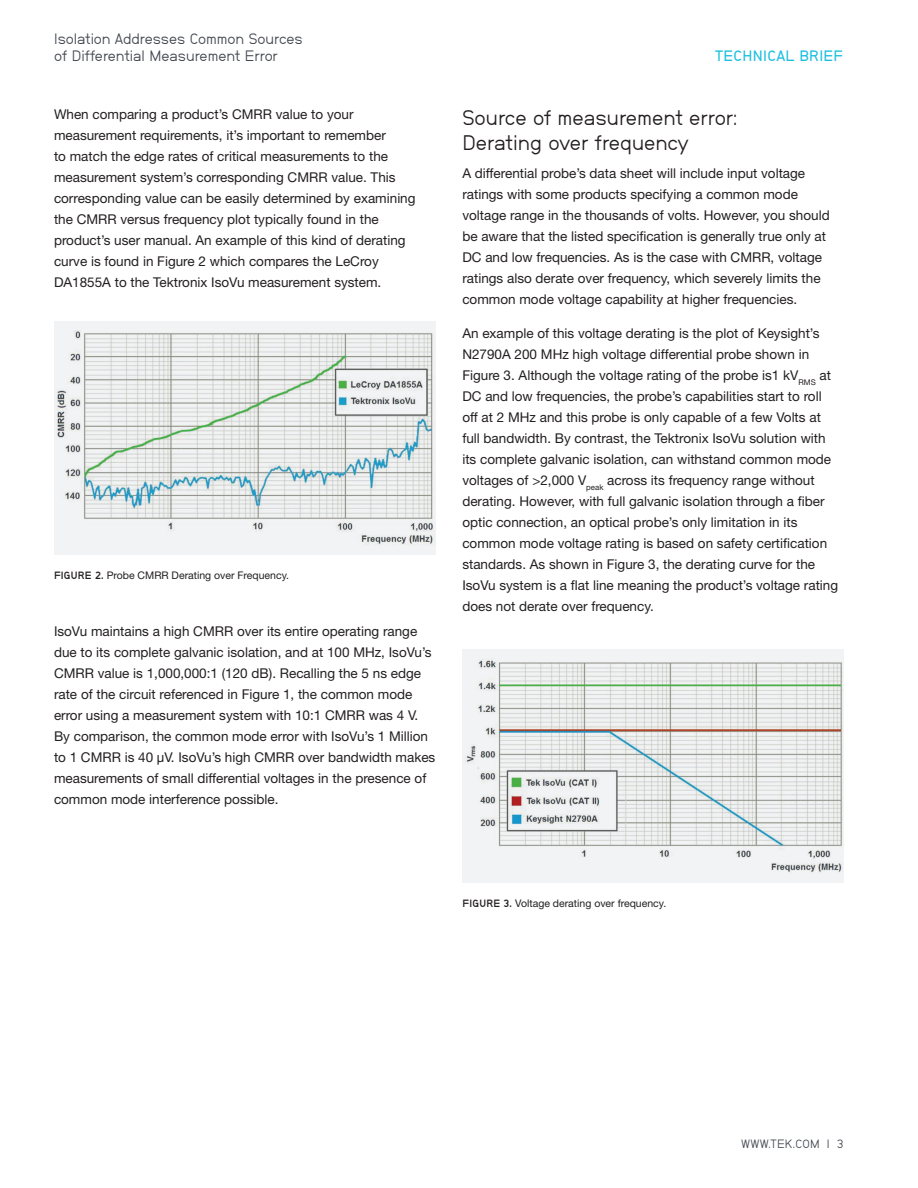
<style>
.page{position:relative;width:918px;height:1188px;background:#fff}
.page>*{position:absolute;margin:0;border:0;box-sizing:border-box;transform-origin:0 0}
.Heading_1{font:21px/25.2px "Neubau Grotesk Nor";color:#231f20}
.t1{font:15px/16.5px "Neubau Grotesk Nor";color:#41464e}
.t2{font:15px "Neubau Grotesk Hal";letter-spacing:.02em;color:#1cbfdf}
.Body_-_regular{font:13.5px/21px "Helvetica Neue";color:#231f20}
.Footer_Right{font:12px "Neubau Grotesk Nor";letter-spacing:.025em;color:#41464e}
.t3{font:10.5px "Helvetica Neue";color:#231f20}
.s1{font-family:"Neubau Grotesk Fet"}
</style>
<div class="page">
<div style="left:54px;top:321px;width:381px;height:233px;background:#f2f3f4"></div>
<img style="left:57px;top:330px;width:377px;height:215px">
<div style="left:463px;top:649px;width:381px;height:234px;background:#f2f3f4"></div>
<img style="left:466px;top:659px;width:376px;height:213px">
<p class="t1" style="left:54px;top:31px;width:250px">Isolation Addresses Common Sources of Differential Measurement Error</p>
<p class="Body_-_regular" style="left:54px;top:103px;width:363px">When comparing a product’s CMRR value to your measurement requirements, it’s important to remember<br>to match the edge rates of critical measurements to the measurement system’s corresponding CMRR value. This corresponding value can be easily determined by examining the CMRR versus frequency plot typically found in the product’s user manual. An example of this kind of derating curve is found in Figure 2 which compares the LeCroy DA1855A to the Tektronix IsoVu measurement system.</p>
<p class="t3" style="left:54px;top:569px;width:237px"><span class="s1">FIGURE 2.</span> Probe CMRR Derating over Frequency.</p>
<p class="Body_-_regular" style="left:54px;top:621px;width:383px">IsoVu maintains a high CMRR over its entire operating range due to its complete galvanic isolation, and at 100 MHz, IsoVu’s CMRR value is 1,000,000:1 (120 dB). Recalling the 5 ns edge rate of the circuit referenced in Figure 1, the common mode error using a measurement system with 10:1 CMRR was 4 V.<br>By comparison, the common mode error with IsoVu’s 1 Million to 1 CMRR is 40 µV. IsoVu’s high CMRR over bandwidth makes measurements of small differential voltages in the presence of common mode interference possible.</p>
<p class="t2" style="left:715px;top:46px;width:129px">TECHNICAL BRIEF</p>
<p class="Heading_1" style="left:462px;top:105px;width:276px">Source of measurement error:<br>Derating over frequency</p>
<p class="Body_-_regular" style="left:462px;top:162px;width:369px">A differential probe’s data sheet will include input voltage ratings with some products specifying a common mode voltage range in the thousands of volts. However, you should be aware that the listed specification is generally true only at DC and low frequencies. As is the case with CMRR, voltage ratings also derate over frequency, which severely limits the common mode voltage capability at higher frequencies.</p>
<p class="Body_-_regular" style="left:462px;top:323px;width:377px">An example of this voltage derating is the plot of Keysight’s N2790A 200 MHz high voltage differential probe shown in Figure 3. Although the voltage rating of the probe is1 kV<sub>RMS</sub> at DC and low frequencies, the probe’s capabilities start to roll off at 2 MHz and this probe is only capable of a few Volts at full bandwidth. By contrast, the Tektronix IsoVu solution with its complete galvanic isolation, can withstand common mode voltages of &gt;2,000 V<sub>peak</sub> across its frequency range without derating. However, with full galvanic isolation through a fiber optic connection, an optical probe’s only limitation in its common mode voltage rating is based on safety certification standards. As shown in Figure 3, the derating curve for the IsoVu system is a flat line meaning the product’s voltage rating does not derate over frequency.</p>
<p class="t3" style="left:463px;top:897px;width:205px"><span class="s1">FIGURE 3.</span> Voltage derating over frequency.</p>
<p class="Footer_Right" style="left:741px;top:1137px;width:104px">WWW.TEK.COM | 3</p>
</div>
